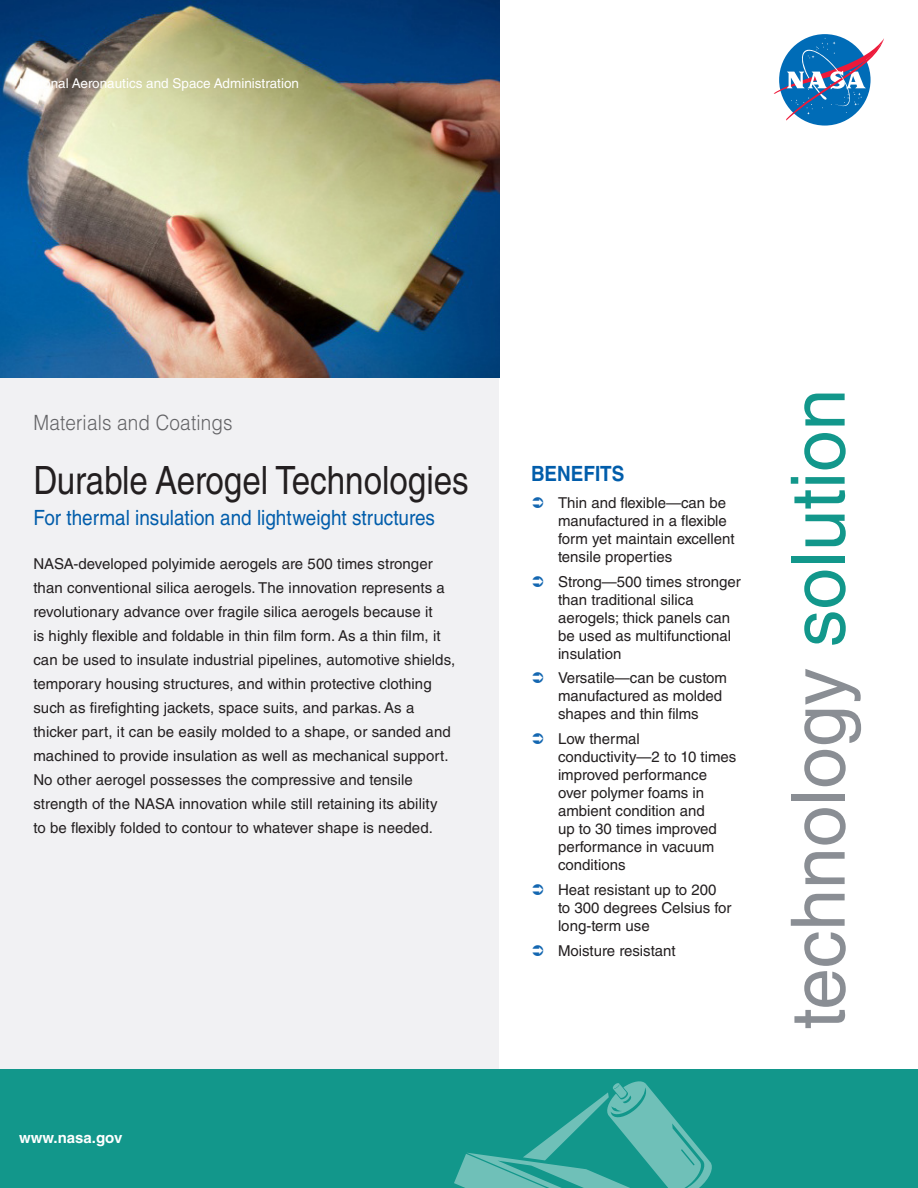
<style>
.page{position:relative;width:918px;height:1188px;background:#fff}
.page>*{position:absolute;margin:0;border:0;box-sizing:border-box;transform-origin:0 0}
.t1{font:75px "Helvetica LT Std";color:#8a8e94}
._01_Title{font:39px "Helvetica LT Std";color:#231f20;scale:.85 1}
._01_Subtitle{font:21px "Helvetica LT Std";color:#015dab;scale:.9 1}
.t2{font:300 21px "Helvetica LT Std";letter-spacing:.01em;color:#636366;scale:.9 1}
.Header_1{font:700 21px "Helvetica LT Std";color:#015dab;scale:.9 1}
.Opening_Paragraph{font:15px/18px "Helvetica LT Std";letter-spacing:.005em;color:#231f20}
.t3{font:700 15px "Helvetica LT Std";color:#fff}
.t4{font:13.5px "Helvetica LT Std";color:#fff}
.s1{color:#12978b}
</style>
<div class="page">
<div style="left:0;top:0;width:500px;height:1184px;background:#f1f1f3"></div>
<svg style="left:779px;top:34px;width:92px;height:92px"></svg>
<svg style="left:774px;top:38px;width:110px;height:83px"></svg>
<div style="left:0;top:1069px;width:918px;height:119px;background:#12978b"></div>
<svg style="left:454px;top:1081px;width:258px;height:107px"></svg>
<img style="left:0;top:0;width:500px;height:378px">
<p class="t4" style="left:19px;top:75px;width:281px">National Aeronautics and Space Administration</p>
<h3 class="t2" style="left:33px;top:409px;width:223px">Materials and Coatings</h3>
<p class="_01_Title" style="left:33px;top:457px;width:514px">Durable Aerogel Technologies</p>
<p class="_01_Subtitle" style="left:33px;top:505px;width:448px">For thermal insulation and lightweight structures</p>
<p class="Opening_Paragraph" style="left:33px;top:552px;width:423px;line-height:24px">NASA-developed polyimide aerogels are 500 times stronger than conventional silica aerogels. The innovation represents a revolutionary advance over fragile silica aerogels because it<br>is highly flexible and foldable in thin film form. As a thin film, it can be used to insulate industrial pipelines, automotive shields, temporary housing structures, and within protective clothing such as firefighting jackets, space suits, and parkas. As a thicker part, it can be easily molded to a shape, or sanded and machined to provide insulation as well as mechanical support.<br>No other aerogel possesses the compressive and tensile strength of the NASA innovation while still retaining its ability<br>to be flexibly folded to contour to whatever shape is needed.</p>
<p class="t3" style="left:19px;top:1128px;width:105px">www.nasa.gov</p>
<p class="Header_1" style="left:531px;top:461px;width:105px">BENEFITS</p>
<p class="Opening_Paragraph" style="left:558px;top:494px;width:178px">Thin and flexible—can be manufactured in a flexible form yet maintain excellent tensile properties</p>
<p class="Opening_Paragraph" style="left:558px;top:572px;width:184px">Strong—500 times stronger than traditional silica aerogels; thick panels can be used as multifunctional insulation</p>
<p class="Opening_Paragraph" style="left:558px;top:669px;width:171px">Versatile—can be custom manufactured as molded shapes and thin films</p>
<p class="Opening_Paragraph" style="left:558px;top:730px;width:180px">Low thermal conductivity—2 to 10 times improved performance over polymer foams in ambient condition and<br>up to 30 times improved performance in vacuum conditions</p>
<p class="Opening_Paragraph" style="left:558px;top:881px;width:175px">Heat resistant up to 200 to 300 degrees Celsius for long-term use</p>
<p class="Opening_Paragraph" style="left:558px;top:941px;width:119px">Moisture resistant</p>
<h1 class="t1" style="left:775px;top:1029px;width:642px;rotate:-90deg">technology <span class="s1">solution</span></h1>
</div>
